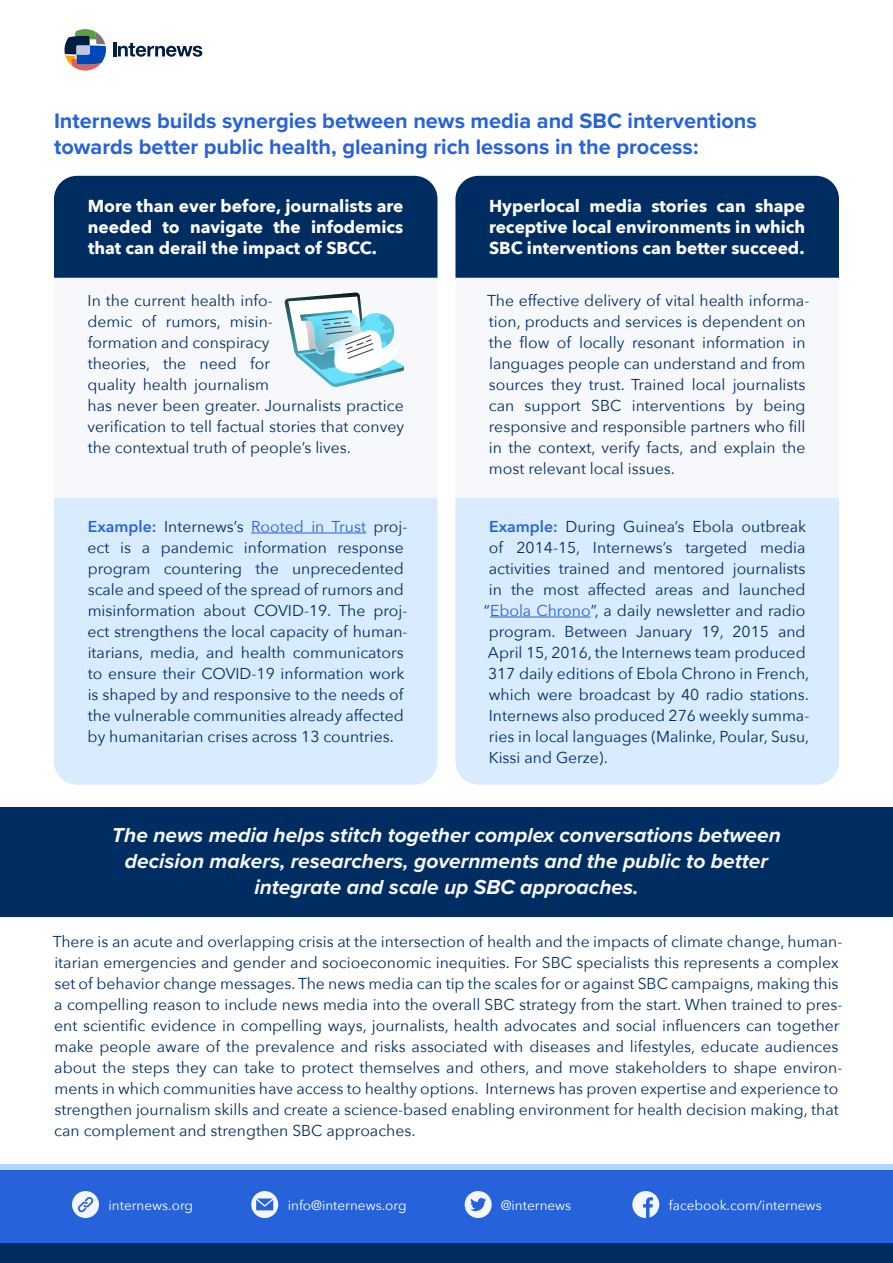
<style>
.page{position:relative;width:893px;height:1263px;background:#fff}
.page>*{position:absolute;margin:0;border:0;box-sizing:border-box;transform-origin:0 0}
.h2a{font:700 21.75px/26.2px "Proxima Nova";color:#2663db}
.h2a-2{font:italic 700 21px/26.2px "Proxima Nova";color:#f7f8fc;text-align:center}
.p_body{font:700 17.25px/21px "Avenir Next";color:#fff;text-align:justify}
.p_body-2{font:15.75px/21px "Avenir Next";color:#002d61}
.p_social_media{font:13.5px "Avenir Next";color:#fff}
.s1{font-weight:600;color:#2663db}
.s2{color:#2663db}
</style>
<div class="page">
<div style="left:54px;top:178px;width:383px;height:599px;background:#f7f8fc;border-radius:23px"></div>
<div style="left:455px;top:178px;width:384px;height:599px;background:#f7f8fc;border-radius:22px"></div>
<div style="left:54px;top:498px;width:383px;height:287px;background:#d8ebff"></div>
<div style="left:455px;top:498px;width:384px;height:287px;background:#d8ebff"></div>
<div style="left:54px;top:176px;width:383px;height:102px;background:#002d61"></div>
<div style="left:455px;top:176px;width:384px;height:102px;background:#002d61"></div>
<hr style="left:113px;top:42px;width:3px;height:14px;background:#001e42">
<svg style="left:118px;top:43px;width:84px;height:14px"></svg>
<svg style="left:64px;top:29px;width:42px;height:42px"></svg>
<hr style="left:251px;top:533px;width:115px;height:1px;background:#2663db">
<hr style="left:490px;top:617px;width:101px;height:1px;background:#2663db">
<div style="left:0;top:1164px;width:893px;height:29px;background:#b1d6ff"></div>
<div style="left:0;top:1234px;width:893px;height:29px;background:#002d61"></div>
<div style="left:0;top:1170px;width:893px;height:72px;background:#2663db"></div>
<svg style="left:251px;top:1191px;width:27px;height:27px"></svg>
<svg style="left:465px;top:1191px;width:27px;height:27px"></svg>
<svg style="left:632px;top:1191px;width:27px;height:27px"></svg>
<svg style="left:72px;top:1191px;width:27px;height:27px"></svg>
<svg style="left:284px;top:293px;width:120px;height:94px"></svg>
<div style="left:0;top:808px;width:893px;height:109px;background:#002d61"></div>
<p class="h2a" style="left:54px;top:107px;width:704px">Internews builds synergies between news media and SBC interventions towards better public health, gleaning rich lessons in the process:</p>
<p class="p_body" style="left:88px;top:195px;width:317px">More than ever before, journalists are needed to navigate the infodemics that can derail the impact of SBCC.</p>
<p class="p_body-2" style="left:88px;top:289px;width:318px">In the current health info-<br>demic of rumors, misin-<br>formation and conspiracy<br>theories, the need for<br>quality health journalism<br>has never been greater. Journalists practice verification to tell factual stories that convey the contextual truth of people’s lives.</p>
<p class="p_body-2" style="left:88px;top:515px;width:321px"><span class="s1">Example:</span> Internews’s <span class="s2">Rooted in Trust</span> proj&shy;ect is a pandemic information response program countering the unprecedented scale and speed of the spread of rumors and misinformation about COVID-19. The proj&shy;ect strengthens the local capacity of human&shy;itarians, media, and health communicators to ensure their COVID-19 information work is shaped by and responsive to the needs of the vulnerable communities already affected by humanitarian crises across 13 countries.</p>
<p class="p_body" style="left:489px;top:195px;width:318px">Hyperlocal media stories can shape receptive local environments in which SBC interventions can better succeed.</p>
<p class="p_body-2" style="left:487px;top:289px;width:324px">The effective delivery of vital health informa&shy;tion, products and services is dependent on the flow of locally resonant information in languages people can understand and from sources they trust. Trained local journalists can support SBC interventions by being responsive and responsible partners who fill in the context, verify facts, and explain the most relevant local issues.</p>
<p class="p_body-2" style="left:489px;top:515px;width:319px"><span class="s1">Example:</span> During Guinea’s Ebola outbreak</p>
<p class="p_body-2" style="left:489px;top:536px;width:318px">of 2014-15, Internews’s targeted media</p>
<p class="p_body-2" style="left:489px;top:557px;width:318px">activities trained and mentored journalists</p>
<p class="p_body-2" style="left:489px;top:578px;width:318px">in the most affected areas and launched</p>
<p class="p_body-2" style="left:484px;top:599px;width:323px">“<span class="s2">Ebola Chrono</span>”, a daily newsletter and radio</p>
<p class="p_body-2" style="left:489px;top:620px;width:318px">program. Between January 19, 2015 and</p>
<p class="p_body-2" style="left:488px;top:641px;width:319px">April 15, 2016, the Internews team produced</p>
<p class="p_body-2" style="left:488px;top:662px;width:323px">317 daily editions of Ebola Chrono in French,</p>
<p class="p_body-2" style="left:489px;top:683px;width:321px">which were broadcast by 40 radio stations.</p>
<p class="p_body-2" style="left:489px;top:704px;width:322px">Internews also produced 276 weekly summa-</p>
<p class="p_body-2" style="left:489px;top:725px;width:322px">ries in local languages (Malinke, Poular, Susu,</p>
<p class="p_body-2" style="left:489px;top:746px;width:120px">Kissi and Gerze).</p>
<p class="h2a-2" style="left:112px;top:821px;width:670px">The news media helps stitch together complex conversations between decision makers, researchers, governments and the public to better integrate and scale up SBC approaches.</p>
<p class="p_body-2" style="left:53px;top:930px;width:791px">There is an acute and overlapping crisis at the intersection of health and the impacts of climate change, human&shy;itarian emergencies and gender and socioeconomic inequities. For SBC specialists this represents a complex set of behavior change messages. The news media can tip the scales for or against SBC campaigns, making this a compelling reason to include news media into the overall SBC strategy from the start. When trained to pres&shy;ent scientific evidence in compelling ways, journalists, health advocates and social influencers can together make people aware of the prevalence and risks associated with diseases and lifestyles, educate audiences about the steps they can take to protect themselves and others, and move stakeholders to shape environ&shy;ments in which communities have access to healthy options. Internews has proven expertise and experience to strengthen journalism skills and create a science-based enabling environment for health decision making, that can complement and strengthen SBC approaches.</p>
<p class="p_social_media" style="left:109px;top:1193px;width:86px">internews.org</p>
<p class="p_social_media" style="left:288px;top:1193px;width:120px">info@internews.org</p>
<p class="p_social_media" style="left:501px;top:1193px;width:72px">@internews</p>
<p class="p_social_media" style="left:669px;top:1193px;width:154px">facebook.com/internews</p>
</div>
